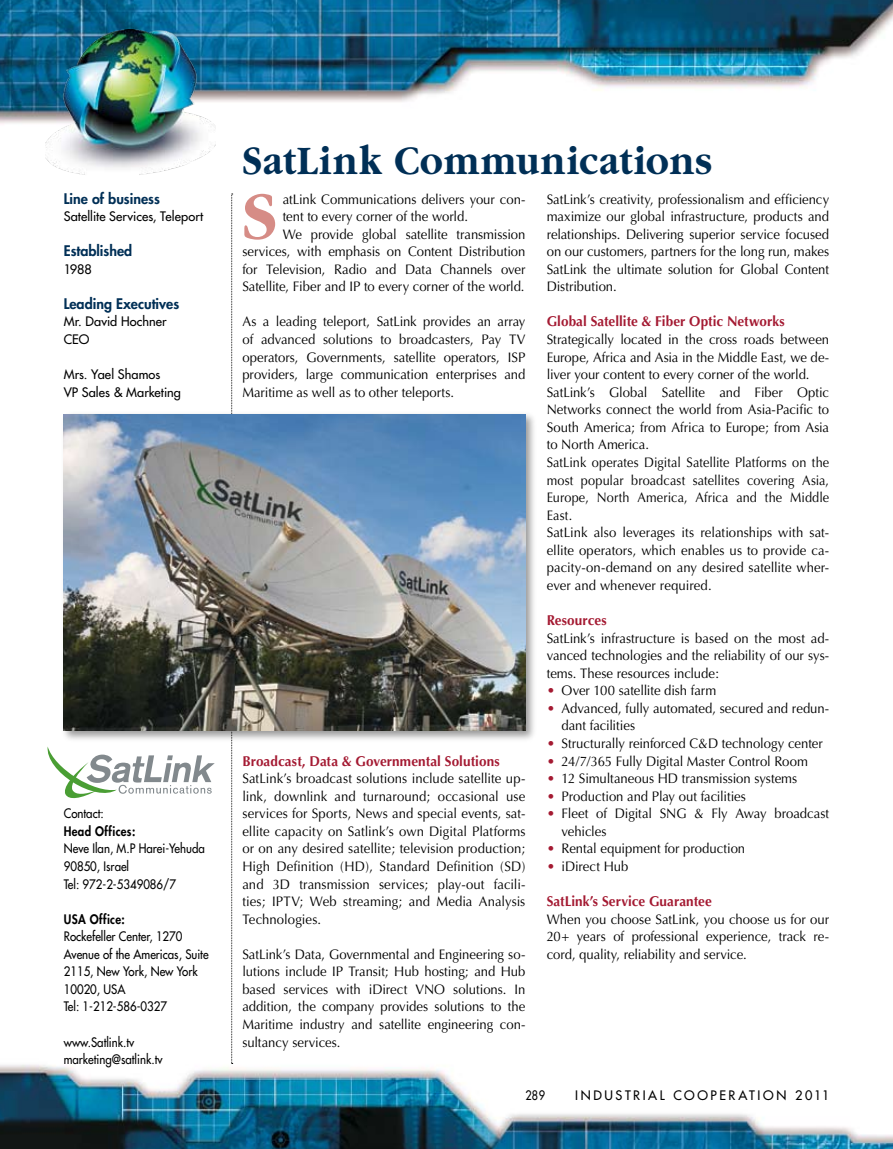
<style>
.page{position:relative;width:893px;height:1149px;background:#fff}
.page>*{position:absolute;margin:0;border:0;box-sizing:border-box;transform-origin:0 0}
.t1{font:700 70.2px "Garamond";color:#d68c86;scale:.95 1}
.t2{font:700 42px "Garamond";letter-spacing:.025em;color:#002f56;scale:.9 1}
.t3{font:700 14.25px "Optima";letter-spacing:.005em;color:#a41a32;scale:.95 1}
.t4{font:800 14.25px "Futura";color:#002f56}
.t5{font:13.8px/17.5px "Optima";color:#000;text-align:justify;scale:.95 1}
.t6{font:13.8px/17.5px "Optima";color:#a41a32}
.t7{font:12.75px/17.5px "Futura";color:#000;scale:.9 1}
.t8{font:12.75px/17.5px "Futura";color:#000}
.t9{font:12.75px "Futura";letter-spacing:.2em;color:#000}
.t10{font:800 12.75px "Futura";letter-spacing:.03em;color:#000;scale:.9 1}
.t11{font:12.75px "Futura";color:#000;scale:.85 1}
</style>
<div class="page">
<img style="left:0;top:1063px;width:893px;height:85px">
<img style="left:0;top:0;width:893px;height:146px">
<img style="left:46px;top:29px;width:170px;height:146px">
<svg style="left:231px;top:193px;width:2px;height:870px"></svg>
<svg style="left:47px;top:746px;width:168px;height:53px"></svg>
<div style="left:60px;top:410px;width:478px;height:332px;background:#000;opacity:.4"></div>
<img style="left:64px;top:414px;width:461px;height:316px">
<p class="t4" style="left:64px;top:189px;width:98px">Line of business</p>
<p class="t8" style="left:64px;top:207px;width:141px">Satellite Services, Teleport</p>
<p class="t4" style="left:64px;top:241px;width:70px">Established</p>
<p class="t8" style="left:64px;top:260px;width:29px">1988</p>
<p class="t4" style="left:64px;top:294px;width:117px">Leading Executives</p>
<p class="t8" style="left:64px;top:313px;width:104px">Mr. David Hochner<br>CEO</p>
<p class="t8" style="left:64px;top:365px;width:119px">Mrs. Yael Shamos<br>VP Sales &amp; Marketing</p>
<p class="t7" style="left:64px;top:804px;width:46px">Contact:</p>
<p class="t10" style="left:64px;top:822px;width:81px">Head Offices:</p>
<p class="t7" style="left:64px;top:839px;width:158px">Neve Ilan, M.P Harei-Yehuda<br>90850, Israel<br>Tel: 972-2-5349086/7</p>
<p class="t10" style="left:64px;top:910px;width:69px">USA Office:</p>
<p class="t7" style="left:64px;top:927px;width:162px">Rockefeller Center, 1270<br>Avenue of the Americas, Suite<br>2115, New York, New York<br>10020, USA<br>Tel: 1-212-586-0327</p>
<p class="t7" style="left:64px;top:1032px;width:111px">www.Satlink.tv marketing@satlink.tv</p>
<h2 class="t2" style="left:242px;top:138px;width:524px">SatLink Communications</h2>
<h1 class="t1" style="left:242px;top:177px;width:38px">S</h1>
<p class="t5" style="left:283px;top:190px;width:257px">atLink Communications delivers your con-</p>
<p class="t5" style="left:547px;top:190px;width:299px">SatLink’s creativity, professionalism and efficiency maximize our global infrastructure, products and relationships. Delivering superior service focused on our customers, partners for the long run, makes SatLink the ultimate solution for Global Content Distribution.</p>
<p class="t3" style="left:547px;top:313px;width:252px">Global Satellite &amp; Fiber Optic Networks</p>
<p class="t5" style="left:547px;top:330px;width:299px;text-align:left">Strategically located in the cross roads between Europe, Africa and Asia in the Middle East, we de&shy;liver your content to every corner of the world.<br>SatLink’s Global Satellite and Fiber Optic Networks connect the world from Asia-Pacific to South America; from Africa to Europe; from Asia to North America.<br>SatLink operates Digital Satellite Platforms on the most popular broadcast satellites covering Asia, Europe, North America, Africa and the Middle East.<br>SatLink also leverages its relationships with sat&shy;ellite operators, which enables us to provide ca&shy;pacity-on-demand on any desired satellite wher&shy;ever and whenever required.</p>
<p class="t3" style="left:547px;top:611px;width:65px">Resources</p>
<p class="t5" style="left:547px;top:629px;width:299px">SatLink’s infrastructure is based on the most ad-</p>
<p class="t5" style="left:547px;top:646px;width:299px">vanced technologies and the reliability of our sys-</p>
<p class="t5" style="left:547px;top:664px;width:183px">tems. These resources include:</p>
<p class="t5" style="left:562px;top:681px;width:164px">Over 100 satellite dish farm</p>
<p class="t5" style="left:562px;top:699px;width:283px">Advanced, fully automated, secured and redun-</p>
<p class="t5" style="left:562px;top:717px;width:79px">dant facilities</p>
<p class="t5" style="left:562px;top:734px;width:277px">Structurally reinforced C&amp;D technology center</p>
<p class="t5" style="left:562px;top:752px;width:261px">24/7/365 Fully Digital Master Control Room</p>
<p class="t5" style="left:562px;top:769px;width:250px">12 Simultaneous HD transmission systems</p>
<p class="t5" style="left:562px;top:787px;width:196px">Production and Play out facilities</p>
<p class="t5" style="left:562px;top:804px;width:283px">Fleet of Digital SNG &amp; Fly Away broadcast</p>
<p class="t5" style="left:562px;top:822px;width:49px">vehicles</p>
<p class="t5" style="left:562px;top:839px;width:195px">Rental equipment for production</p>
<p class="t5" style="left:562px;top:857px;width:72px">iDirect Hub</p>
<p class="t3" style="left:547px;top:892px;width:175px">SatLink’s Service Guarantee</p>
<p class="t5" style="left:547px;top:910px;width:299px">When you choose SatLink, you choose us for our 20+ years of professional experience, track re&shy;cord, quality, reliability and service.</p>
<p class="t5" style="left:283px;top:208px;width:197px">tent to every corner of the world.</p>
<p class="t5" style="left:283px;top:225px;width:257px">We provide global satellite transmission</p>
<p class="t5" style="left:242px;top:243px;width:299px">services, with emphasis on Content Distribution</p>
<p class="t5" style="left:242px;top:260px;width:299px">for Television, Radio and Data Channels over</p>
<p class="t5" style="left:242px;top:278px;width:299px">Satellite, Fiber and IP to every corner of the world.</p>
<p class="t5" style="left:242px;top:313px;width:299px">As a leading teleport, SatLink provides an array of advanced solutions to broadcasters, Pay TV operators, Governments, satellite operators, ISP providers, large communication enterprises and Maritime as well as to other teleports.</p>
<p class="t6" style="left:547px;top:681px;width:10px">• •</p>
<p class="t6" style="left:547px;top:734px;width:10px;text-align:justify">• • • • •</p>
<p class="t6" style="left:547px;top:839px;width:10px">• •</p>
<p class="t3" style="left:242px;top:752px;width:272px">Broadcast, Data &amp; Governmental Solutions</p>
<p class="t5" style="left:242px;top:769px;width:299px">SatLink’s broadcast solutions include satellite up&shy;link, downlink and turnaround; occasional use services for Sports, News and special events, sat&shy;ellite capacity on Satlink’s own Digital Platforms or on any desired satellite; television production; High Definition (HD), Standard Definition (SD) and 3D transmission services; play-out facili&shy;ties; IPTV; Web streaming; and Media Analysis Technologies.</p>
<p class="t5" style="left:242px;top:945px;width:299px">SatLink’s Data, Governmental and Engineering so&shy;lutions include IP Transit; Hub hosting; and Hub based services with iDirect VNO solutions. In addition, the company provides solutions to the Maritime industry and satellite engineering con&shy;sultancy services.</p>
<p class="t11" style="left:526px;top:1086px;width:25px">289</p>
<p class="t9" style="left:575px;top:1086px;width:256px">INDUSTRIAL COOPERATION 2011</p>
</div>
